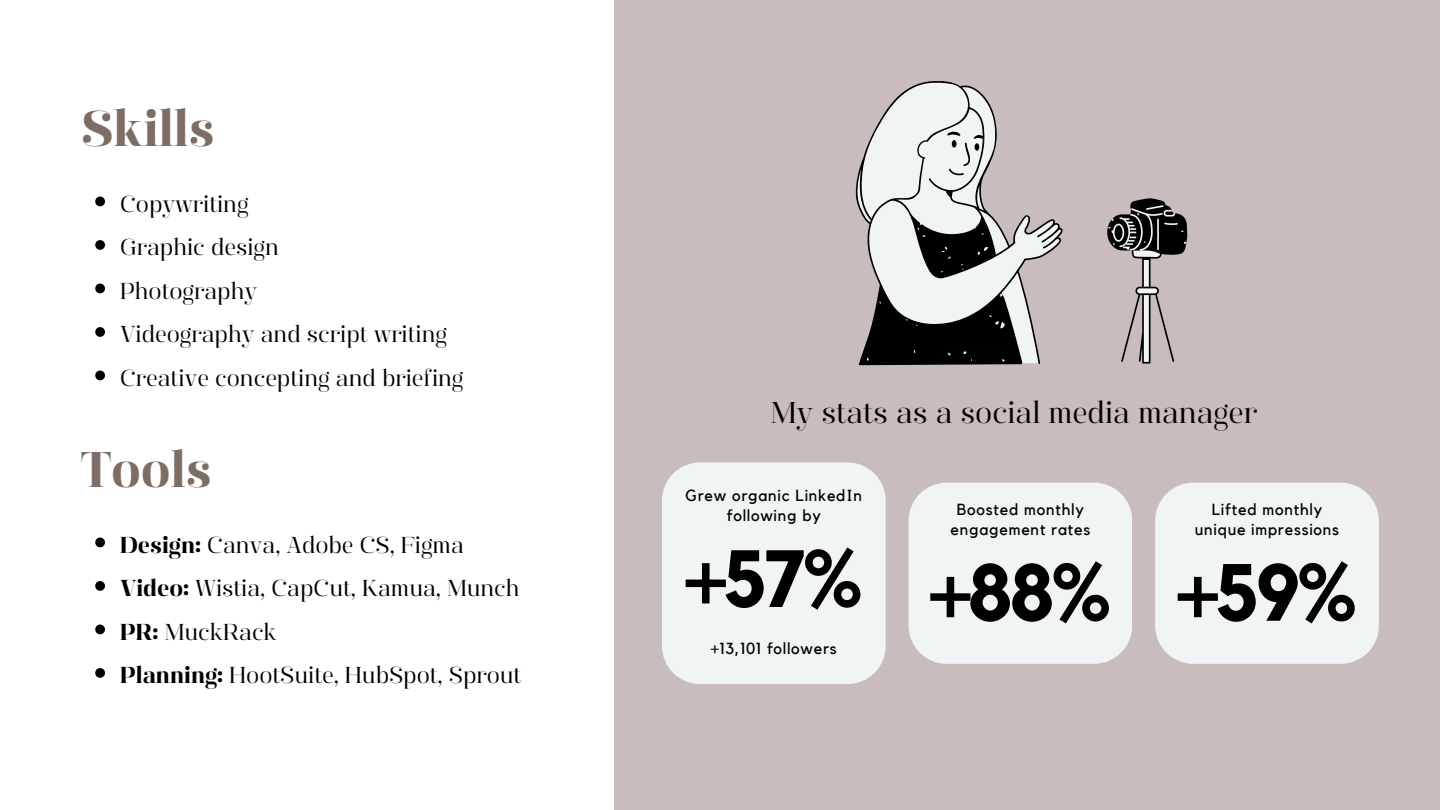
<style>
.page{position:relative;width:1440px;height:810px;background:#c8bdbc}
.page>*{position:absolute;margin:0;border:0;box-sizing:border-box;transform-origin:0 0}
.t1{font:700 80px "Kollektif";color:#000}
.t2{font:50px "Manison 700";color:#7d6d64}
.t3{font:30px "Manison 400";color:#000}
.t4{font:23px/43.5px "Manison 400";color:#000}
.t5{font:16px/20.2px "Kollektif";letter-spacing:.05em;color:#000;text-align:center}
.s1{font-family:"Manison 700"}
</style>
<div class="page">
<div style="left:0;top:0;width:614px;height:810px;background:#fff"></div>
<svg style="left:856px;top:81px;width:207px;height:284px"></svg>
<svg style="left:1107px;top:198px;width:80px;height:166px"></svg>
<svg style="left:95px;top:197px;width:10px;height:9px"></svg>
<svg style="left:95px;top:240px;width:10px;height:10px"></svg>
<svg style="left:95px;top:284px;width:10px;height:9px"></svg>
<svg style="left:95px;top:327px;width:10px;height:10px"></svg>
<svg style="left:95px;top:371px;width:10px;height:9px"></svg>
<div style="left:662px;top:462px;width:223px;height:222px;background:#f0f4f4"></div>
<div style="left:909px;top:483px;width:223px;height:181px;background:#f0f4f4"></div>
<div style="left:1155px;top:483px;width:224px;height:181px;background:#f0f4f4"></div>
<svg style="left:95px;top:538px;width:10px;height:9px"></svg>
<svg style="left:95px;top:581px;width:10px;height:10px"></svg>
<svg style="left:95px;top:625px;width:10px;height:9px"></svg>
<svg style="left:95px;top:668px;width:10px;height:10px"></svg>
<h2 class="t2" style="left:81px;top:99px;width:135px">Skills</h2>
<p class="t4" style="left:120px;top:182px;width:345px">Copywriting<br>Graphic design<br>Photography<br>Videography and script writing<br>Creative concepting and briefing</p>
<h2 class="t2" style="left:81px;top:440px;width:132px">Tools</h2>
<p class="t4" style="left:120px;top:523px;width:403px"><span class="s1">Design:</span> Canva, Adobe CS, Figma<br><span class="s1">Video:</span> Wistia, CapCut, Kamua, Munch<br><span class="s1">PR:</span> MuckRack<br><span class="s1">Planning:</span> HootSuite, HubSpot, Sprout</p>
<h3 class="t3" style="left:771px;top:395px;width:488px">My stats as a social media manager</h3>
<p class="t5" style="left:686px;top:486px;width:178px">Grew organic LinkedIn following by</p>
<h1 class="t1" style="left:685px;top:542px;width:179px">+57%</h1>
<p class="t5" style="left:711px;top:639px;width:127px">+13,101 followers</p>
<p class="t5" style="left:951px;top:500px;width:141px">Boosted monthly engagement rates</p>
<h1 class="t1" style="left:930px;top:556px;width:183px">+88%</h1>
<p class="t5" style="left:1195px;top:500px;width:146px">Lifted monthly unique impressions</p>
<h1 class="t1" style="left:1177px;top:556px;width:182px">+59%</h1>
</div>
